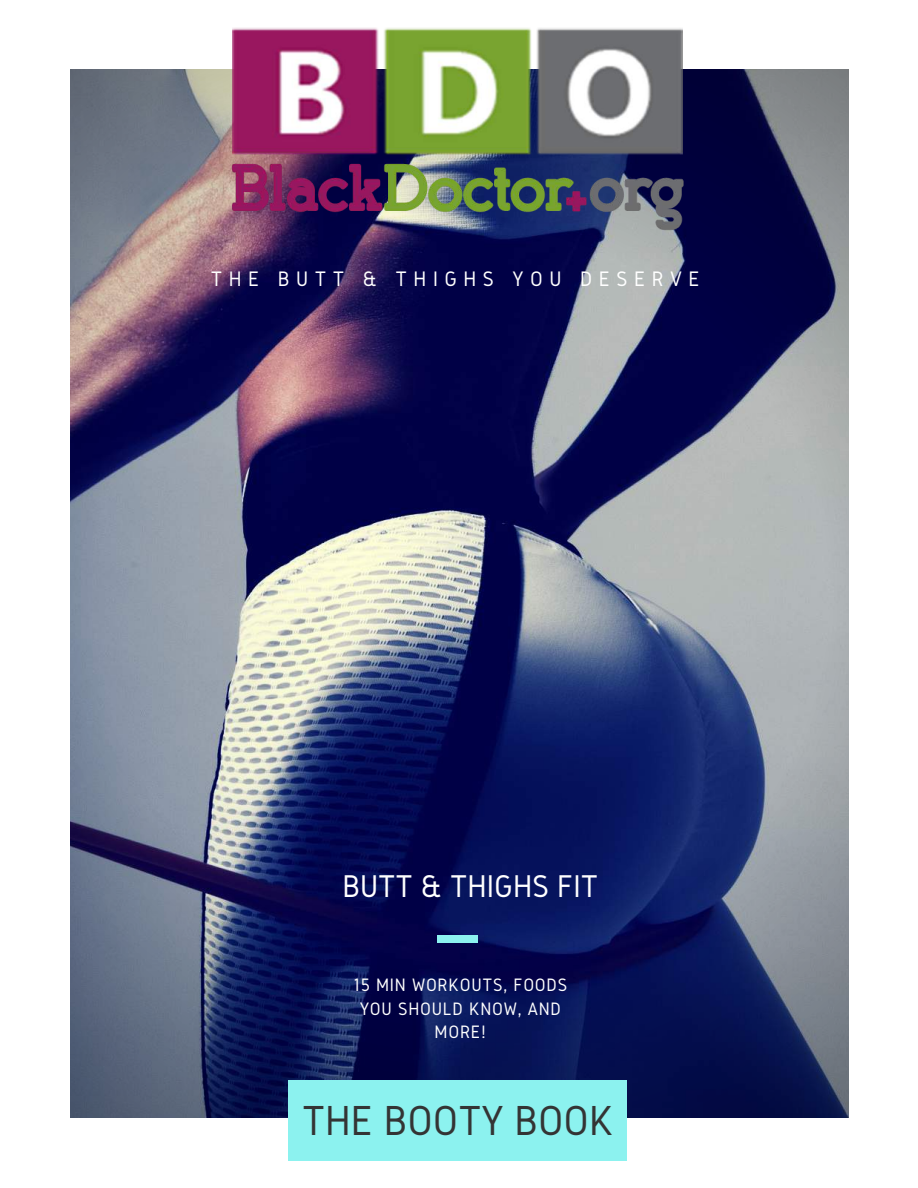
<style>
.page{position:relative;width:918px;height:1188px;background:#fff}
.page>*{position:absolute;margin:0;border:0;box-sizing:border-box;transform-origin:0 0}
.t1{font:43.65px "Gidole";color:#343434}
.t2{font:32.7px "Gidole";color:#fff}
.t3{font:21.75px "Gidole";letter-spacing:.3em;color:#fff}
.t4{font:18.75px/23.7px "Gidole";letter-spacing:.04em;color:#fff;text-align:center}
</style>
<div class="page">
<svg style="left:71px;top:614px;width:777px;height:503px;background:#3e4876"></svg>
<div style="left:288px;top:1080px;width:339px;height:81px;background:#8cf2ef"></div>
<div style="left:438px;top:935px;width:40px;height:8px;background:#8cf2ef"></div>
<img style="left:70px;top:27px;width:779px;height:587px">
<p class="t3" style="left:211px;top:267px;width:490px">THE BUTT &amp; THIGHS YOU DESERVE</p>
<h2 class="t2" style="left:342px;top:868px;width:257px">BUTT &amp; THIGHS FIT</h2>
<p class="t4" style="left:353px;top:973px;width:216px">15 MIN WORKOUTS, FOODS<br>YOU SHOULD KNOW, AND<br>MORE!</p>
<h1 class="t1" style="left:302px;top:1096px;width:313px">THE BOOTY BOOK</h1>
</div>
